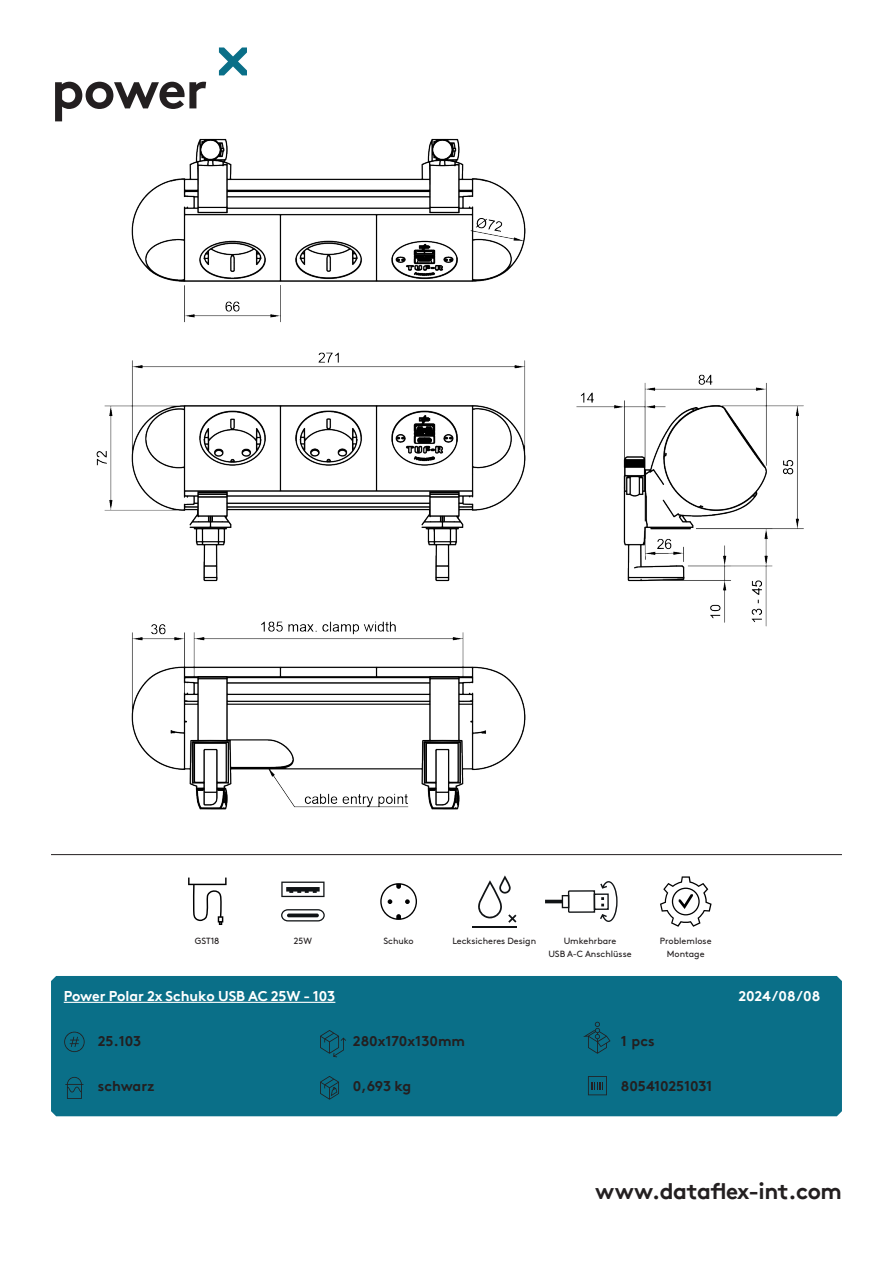
<style>
.page{position:relative;width:893px;height:1263px;background:#fff}
.page>*{position:absolute;margin:0;border:0;box-sizing:border-box;transform-origin:0 0}
.t1{font:700 54px "Brown Pro TT";letter-spacing:-.03em;color:#231f20}
.t2{font:700 22.5px "Brown Pro TT";letter-spacing:-.02em;color:#231f20}
.specificaties{font:700 14.25px "Brown Pro TT";color:#231f20}
.t3{font:700 14.25px "Brown Pro TT";color:#fff}
.onderschrift{font:9px/12.8px "Brown";color:#231f20;text-align:center}
</style>
<div class="page">
<svg style="left:219px;top:47px;width:28px;height:28px"></svg>
<hr style="left:51px;top:854px;width:791px;height:1px;background:#231f20">
<svg style="left:188px;top:877px;width:39px;height:48px"></svg>
<svg style="left:281px;top:909px;width:44px;height:12px"></svg>
<svg style="left:287px;top:913px;width:32px;height:4px"></svg>
<svg style="left:281px;top:881px;width:44px;height:16px"></svg>
<svg style="left:380px;top:883px;width:37px;height:37px"></svg>
<hr style="left:472px;top:926px;width:44px;height:2px;background:#101315">
<svg style="left:478px;top:875px;width:38px;height:48px"></svg>
<div style="left:562px;top:895px;width:7px;height:13px;border:1px solid #101315"></div>
<hr style="left:545px;top:900px;width:17px;height:3px;background:#101315">
<svg style="left:567px;top:881px;width:51px;height:41px"></svg>
<svg style="left:660px;top:876px;width:52px;height:51px"></svg>
<div style="left:51px;top:976px;width:791px;height:140px;background:#0a6f88"></div>
<img style="left:66px;top:138px;width:761px;height:717px">
<svg style="left:64px;top:1032px;width:21px;height:20px"></svg>
<svg style="left:65px;top:1077px;width:18px;height:22px"></svg>
<svg style="left:320px;top:1030px;width:26px;height:27px"></svg>
<svg style="left:583px;top:1022px;width:27px;height:32px"></svg>
<svg style="left:320px;top:1076px;width:19px;height:24px"></svg>
<svg style="left:588px;top:1076px;width:19px;height:19px"></svg>
<hr style="left:64px;top:1002px;width:271px;height:1px;background:#fff">
<h1 class="t1" style="left:51px;top:46px;width:158px">power</h1>
<p class="onderschrift" style="left:195px;top:934px;width:26px">GST18</p>
<p class="onderschrift" style="left:294px;top:934px;width:20px">25W</p>
<p class="onderschrift" style="left:383px;top:934px;width:32px">Schuko</p>
<p class="onderschrift" style="left:452px;top:934px;width:85px">Lecksicheres Design</p>
<p class="onderschrift" style="left:564px;top:934px;width:54px">Umkehrbare</p>
<p class="onderschrift" style="left:548px;top:946px;width:85px">USB A-C Anschlüsse</p>
<p class="onderschrift" style="left:660px;top:934px;width:53px">Problemlose<br>Montage</p>
<h3 class="t3" style="left:64px;top:985px;width:273px">Power Polar 2x Schuko USB AC 25W - 103</h3>
<h3 class="t3" style="left:738px;top:985px;width:83px">2024/08/08</h3>
<h3 class="specificaties" style="left:98px;top:1029px;width:45px">25.103</h3>
<p class="specificaties" style="left:98px;top:1074px;width:58px">schwarz</p>
<p class="specificaties" style="left:353px;top:1029px;width:114px">280x170x130mm</p>
<p class="specificaties" style="left:621px;top:1029px;width:35px">1 pcs</p>
<p class="specificaties" style="left:353px;top:1074px;width:60px">0,693 kg</p>
<h3 class="specificaties" style="left:621px;top:1074px;width:93px">805410251031</h3>
<h2 class="t2" style="left:595px;top:1173px;width:248px">www.dataflex-int.com</h2>
</div>
